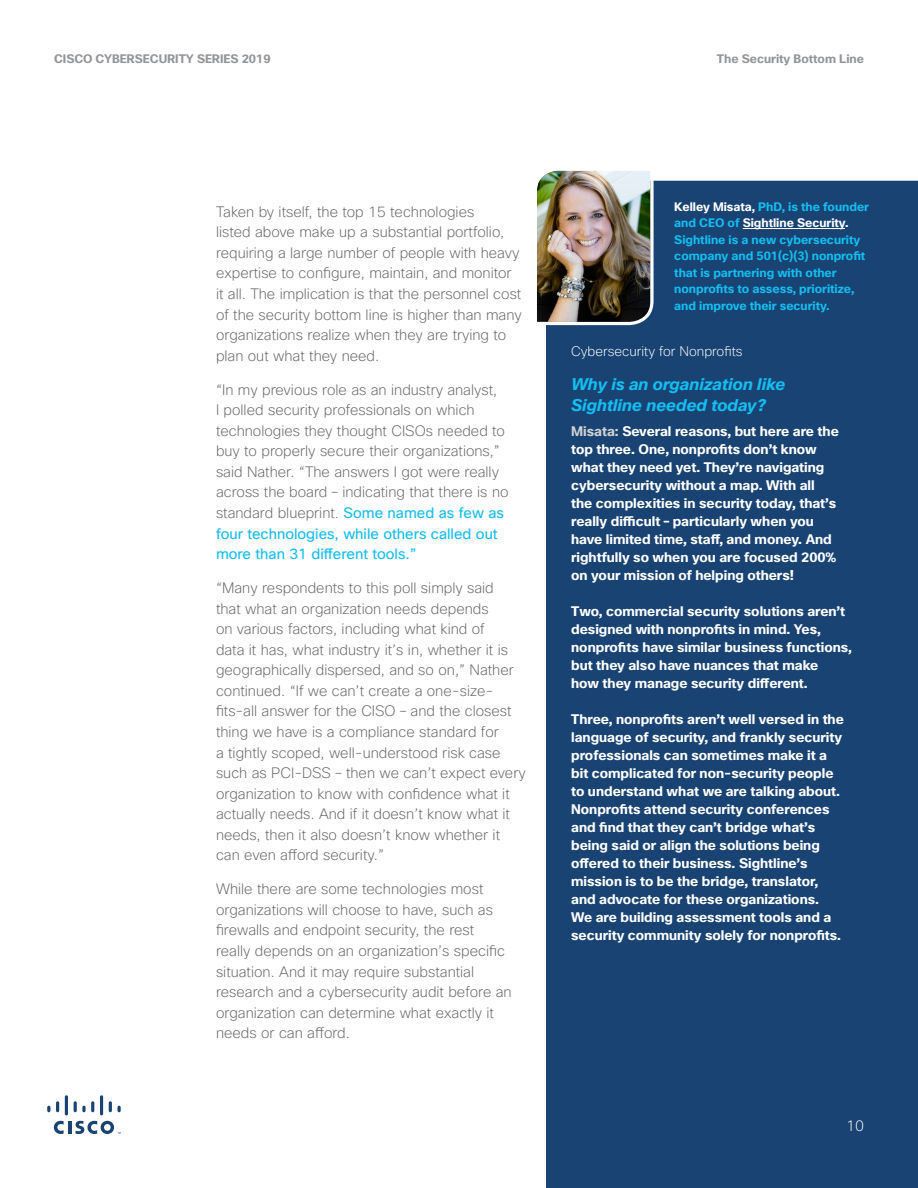
<style>
.page{position:relative;width:918px;height:1188px;background:#fff}
.page>*{position:absolute;margin:0;border:0;box-sizing:border-box;transform-origin:0 0}
.Paragraph_Style_1{font:italic 700 16.5px/21px "Cisco Sans";color:#15bdf0}
.Page_number{font:200 15px "Cisco Sans";color:#fff}
.Body{font:200 14.7px/20.5px "Cisco Sans";color:#636366}
.Dk_Blue_Callout_copy{font:700 13.5px/18px "Cisco Sans";color:#fff}
.Subtitle_Level_1{font:200 13.5px "Cisco Sans";color:#fff}
.Subtitle_Level_1-2{font:700 12px/16.5px "Cisco Sans";color:#15bdf0}
.t1{font:700 12px "Cisco Sans";color:#939598}
.s1{font-weight:400;color:#15bdf0}
.s2{color:#fff}
.s3{color:#d1d2d4}
</style>
<div class="page">
<svg style="left:47px;top:1106px;width:3px;height:6px"></svg>
<svg style="left:56px;top:1101px;width:3px;height:11px"></svg>
<hr style="left:65px;top:1095px;width:3px;height:20px;background:#184373;border-radius:2px">
<svg style="left:74px;top:1101px;width:20px;height:11px"></svg>
<hr style="left:100px;top:1095px;width:3px;height:20px;background:#184373;border-radius:2px">
<svg style="left:109px;top:1101px;width:3px;height:11px"></svg>
<svg style="left:118px;top:1106px;width:3px;height:6px"></svg>
<svg style="left:54px;top:1121px;width:67px;height:13px"></svg>
<div style="left:546px;top:181px;width:372px;height:1007px;background:#194373"></div>
<hr style="left:743px;top:228px;width:102px;height:1px;background:#fff">
<img style="left:537px;top:170px;width:118px;height:157px">
<p class="t1" style="left:54px;top:52px;width:218px">CISCO CYBERSECURITY SERIES 2019</p>
<p class="t1" style="left:717px;top:52px;width:149px">The Security Bottom Line</p>
<p class="Body" style="left:216px;top:201px;width:307px">Taken by itself, the top 15 technologies<br>listed above make up a substantial portfolio, requiring a large number of people with heavy expertise to configure, maintain, and monitor it all. The implication is that the personnel cost of the security bottom line is higher than many organizations realize when they are trying to plan out what they need.</p>
<p class="Body" style="left:216px;top:379px;width:294px">“In my previous role as an industry analyst,<br>I polled security professionals on which technologies they thought CISOs needed to buy to properly secure their organizations,” said Nather. “The answers I got were really across the board – indicating that there is no standard blueprint. <span class="s1">Some named as few as four technologies, while others called out more than 31 different tools.”</span></p>
<p class="Body" style="left:216px;top:578px;width:311px">“Many respondents to this poll simply said<br>that what an organization needs depends<br>on various factors, including what kind of<br>data it has, what industry it’s in, whether it is geographically dispersed, and so on,” Nather continued. “If we can’t create a one-size&shy;fits-all answer for the CISO – and the closest thing we have is a compliance standard for<br>a tightly scoped, well-understood risk case such as PCI-DSS – then we can’t expect every organization to know with confidence what it actually needs. And if it doesn’t know what it needs, then it also doesn’t know whether it can even afford security.”</p>
<p class="Body" style="left:216px;top:879px;width:297px">While there are some technologies most organizations will choose to have, such as firewalls and endpoint security, the rest really depends on an organization’s specific situation. And it may require substantial research and a cybersecurity audit before an organization can determine what exactly it needs or can afford.</p>
<p class="Subtitle_Level_1-2" style="left:674px;top:199px;width:196px"><span class="s2">Kelley Misata,</span> PhD, is the founder and CEO of <span class="s2">Sightline Security.<br></span>Sightline is a new cybersecurity company and 501(c)(3) nonprofit that is partnering with other nonprofits to assess, prioritize, and improve their security.</p>
<p class="Subtitle_Level_1" style="left:571px;top:343px;width:173px">Cybersecurity for Nonprofits</p>
<p class="Paragraph_Style_1" style="left:571px;top:374px;width:215px">Why is an organization like<br>Sightline needed today?</p>
<p class="Dk_Blue_Callout_copy" style="left:571px;top:423px;width:269px"><span class="s3">Misata:</span> Several reasons, but here are the top three. One, nonprofits don’t know what they need yet. They’re navigating cybersecurity without a map. With all the complexities in security today, that’s really difficult – particularly when you have limited time, staff, and money. And rightfully so when you are focused 200% on your mission of helping others!</p>
<p class="Dk_Blue_Callout_copy" style="left:571px;top:603px;width:282px">Two, commercial security solutions aren’t designed with nonprofits in mind. Yes, nonprofits have similar business functions, but they also have nuances that make<br>how they manage security different.</p>
<p class="Dk_Blue_Callout_copy" style="left:571px;top:711px;width:274px">Three, nonprofits aren’t well versed in the language of security, and frankly security professionals can sometimes make it a bit complicated for non-security people to understand what we are talking about.<br>Nonprofits attend security conferences and find that they can’t bridge what’s being said or align the solutions being offered to their business. Sightline’s mission is to be the bridge, translator, and advocate for these organizations.<br>We are building assessment tools and a security community solely for nonprofits.</p>
<p class="Page_number" style="left:846px;top:1116px;width:19px">10</p>
</div>
